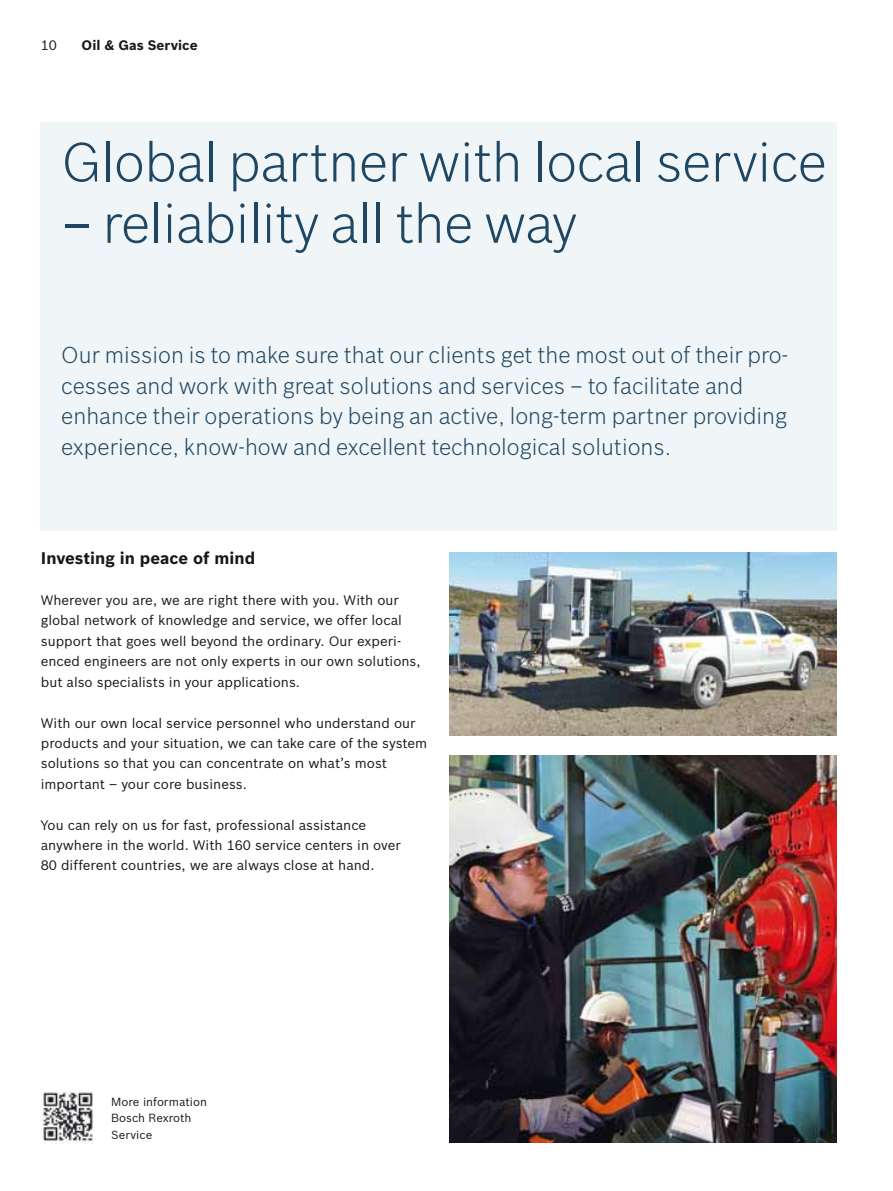
<style>
.page{position:relative;width:893px;height:1191px;background:#fff}
.page>*{position:absolute;margin:0;border:0;box-sizing:border-box;transform-origin:0 0}
.t1{font:300 54px "Bosch Sans";letter-spacing:-.01em;color:#1f4662}
.t2{font:300 22.5px/30.6px "Bosch Sans";color:#1f4662}
.t3{font:700 16.5px "Bosch Sans";color:#1a171c}
.t4{font:13.5px/20.4px "Bosch Sans";color:#1a171c}
.t5{font:700 13.5px "Bosch Sans";color:#1a171c}
.t6{font:11.55px/16.4px "Bosch Sans";color:#1a171c}
</style>
<div class="page">
<div style="left:41px;top:122px;width:796px;height:409px;background:#f0f5f7"></div>
<img style="left:449px;top:755px;width:387px;height:387px">
<img style="left:449px;top:552px;width:388px;height:183px">
<img style="left:42px;top:1092px;width:51px;height:51px">
<p class="t4" style="left:41px;top:37px;width:18px">10</p>
<p class="t5" style="left:82px;top:40px;width:117px">Oil &amp; Gas Service</p>
<h1 class="t1" style="left:61px;top:141px;width:767px">Global partner with local service</h1>
<h1 class="t1" style="left:61px;top:202px;width:518px">– reliability all the way</h1>
<p class="t2" style="left:61px;top:341px;width:728px">Our mission is to make sure that our clients get the most out of their pro&shy;cesses and work with great solutions and services – to facilitate and enhance their operations by being an active, long-term partner providing experience, know-how and excellent technological solutions.</p>
<p class="t3" style="left:41px;top:552px;width:216px">Investing in peace of mind</p>
<p class="t4" style="left:41px;top:591px;width:381px">Wherever you are, we are right there with you. With our global network of knowledge and service, we offer local support that goes well beyond the ordinary. Our experi&shy;enced engineers are not only experts in our own solutions, but also specialists in your applications.</p>
<p class="t4" style="left:41px;top:713px;width:388px">With our own local service personnel who understand our products and your situation, we can take care of the system solutions so that you can concentrate on what’s most important – your core business.</p>
<p class="t4" style="left:41px;top:815px;width:362px">You can rely on us for fast, professional assistance anywhere in the world. With 160 service centers in over<br>80 different countries, we are always close at hand.</p>
<p class="t6" style="left:111px;top:1094px;width:97px">More information<br>Bosch Rexroth<br>Service</p>
</div>
